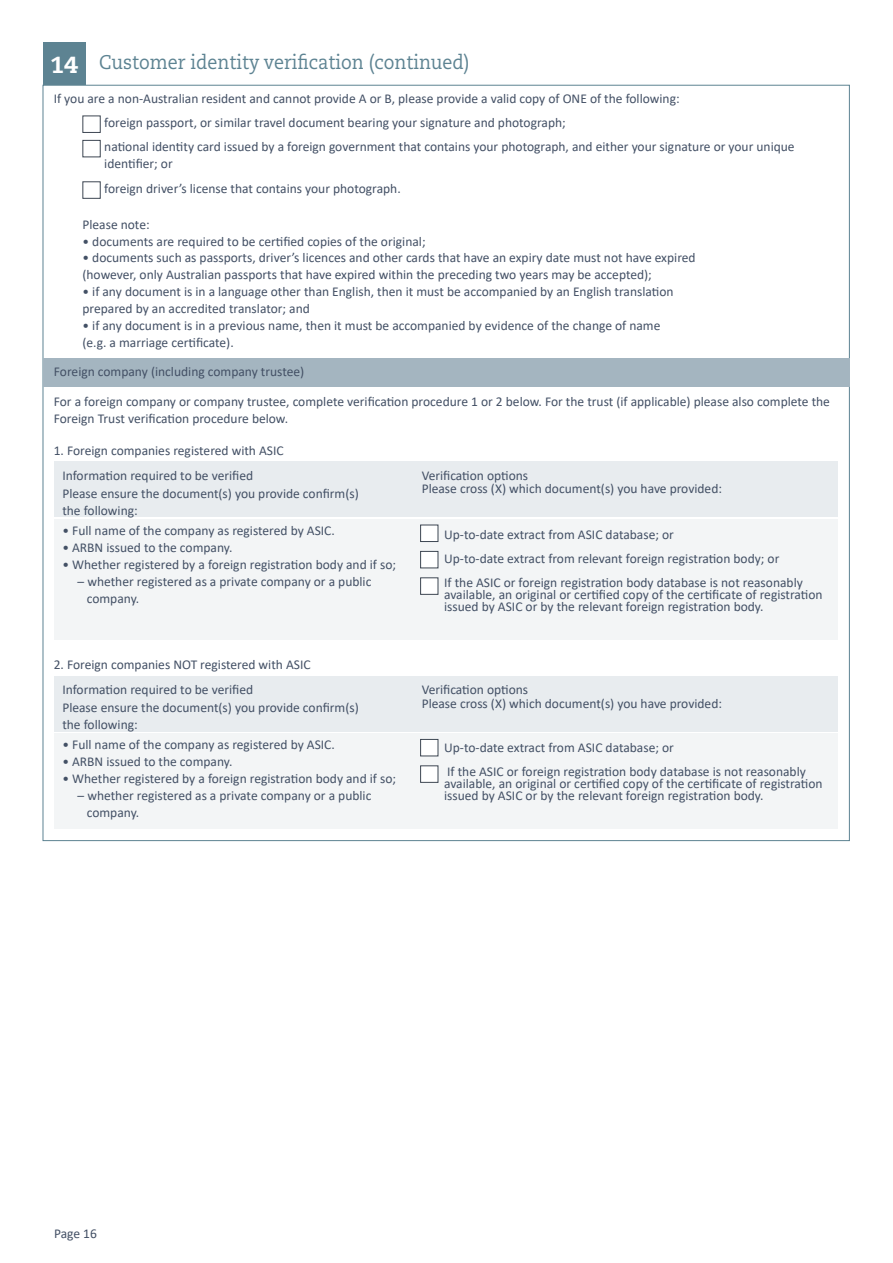
<style>
.page{position:relative;width:893px;height:1263px;background:#fff}
.page>*{position:absolute;margin:0;border:0;box-sizing:border-box;transform-origin:0 0}
.t1{font:800 23.25px "Caecilia LT Pro 85";color:#fff}
.t2{font:19.8px "Caecilia LT Pro 55 Roman";color:#5d8392;scale:.91 1}
.t3{font:13.5px "Calibri";color:#435065}
</style>
<div class="page">
<div style="left:54px;top:519px;width:360px;height:120px;background:#f3f5f6"></div>
<div style="left:54px;top:733px;width:360px;height:95px;background:#f3f5f6"></div>
<div style="left:416px;top:519px;width:422px;height:120px;background:#f3f5f6"></div>
<div style="left:416px;top:733px;width:422px;height:95px;background:#f3f5f6"></div>
<div style="left:43px;top:42px;width:42px;height:43px;background:#5d8392"></div>
<div style="left:82px;top:116px;width:19px;height:17px;border:1px solid #3d4652"></div>
<div style="left:420px;top:525px;width:18px;height:17px;background:#fff;border:1px solid #3d4652"></div>
<div style="left:420px;top:739px;width:18px;height:17px;background:#fff;border:1px solid #3d4652"></div>
<div style="left:420px;top:551px;width:18px;height:17px;background:#fff;border:1px solid #3d4652"></div>
<div style="left:420px;top:765px;width:18px;height:18px;background:#fff;border:1px solid #3d4652"></div>
<div style="left:420px;top:577px;width:18px;height:18px;background:#fff;border:1px solid #3d4652"></div>
<div style="left:82px;top:140px;width:19px;height:17px;border:1px solid #3d4652"></div>
<div style="left:82px;top:181px;width:19px;height:18px;border:1px solid #3d4652"></div>
<div style="left:43px;top:359px;width:807px;height:28px;background:#a4b5c0"></div>
<div style="left:54px;top:461px;width:360px;height:56px;background:#e8ecef"></div>
<div style="left:54px;top:676px;width:360px;height:55px;background:#e8ecef"></div>
<div style="left:416px;top:461px;width:422px;height:56px;background:#e8ecef"></div>
<div style="left:416px;top:676px;width:422px;height:55px;background:#e8ecef"></div>
<p class="t1" style="left:51px;top:49px;width:29px">14</p>
<p class="t2" style="left:99px;top:49px;width:409px">Customer identity verification (continued)</p>
<p class="t3" style="left:54px;top:89px;width:627px">If you are a non-Australian resident and cannot provide A or B, please provide a valid copy of ONE of the following:</p>
<p class="t3" style="left:104px;top:113px;width:463px">foreign passport, or similar travel document bearing your signature and photograph;</p>
<p class="t3" style="left:104px;top:137px;width:692px">national identity card issued by a foreign government that contains your photograph, and either your signature or your unique</p>
<p class="t3" style="left:104px;top:154px;width:70px">identifier; or</p>
<p class="t3" style="left:104px;top:179px;width:298px">foreign driver’s license that contains your photograph.</p>
<p class="t3" style="left:82px;top:215px;width:69px">Please note:</p>
<p class="t3" style="left:82px;top:232px;width:345px">• documents are required to be certified copies of the original;</p>
<p class="t3" style="left:82px;top:249px;width:615px">• documents such as passports, driver’s licences and other cards that have an expiry date must not have expired</p>
<p class="t3" style="left:82px;top:266px;width:571px">(however, only Australian passports that have expired within the preceding two years may be accepted);</p>
<p class="t3" style="left:82px;top:283px;width:593px">• if any document is in a language other than English, then it must be accompanied by an English translation</p>
<p class="t3" style="left:82px;top:299px;width:229px">prepared by an accredited translator; and</p>
<p class="t3" style="left:82px;top:316px;width:579px">• if any document is in a previous name, then it must be accompanied by evidence of the change of name</p>
<p class="t3" style="left:82px;top:333px;width:153px">(e.g. a marriage certificate).</p>
<p class="t3" style="left:54px;top:362px;width:252px">Foreign company (including company trustee)</p>
<p class="t3" style="left:54px;top:392px;width:778px">For a foreign company or company trustee, complete verification procedure 1 or 2 below. For the trust (if applicable) please also complete the</p>
<p class="t3" style="left:54px;top:409px;width:236px">Foreign Trust verification procedure below.</p>
<p class="t3" style="left:54px;top:441px;width:231px">1. Foreign companies registered with ASIC</p>
<p class="t3" style="left:62px;top:466px;width:192px">Information required to be verified</p>
<p class="t3" style="left:62px;top:484px;width:298px">Please ensure the document(s) you provide confirm(s)</p>
<p class="t3" style="left:62px;top:501px;width:77px">the following:</p>
<p class="t3" style="left:422px;top:466px;width:108px">Verification options</p>
<p class="t3" style="left:422px;top:479px;width:302px">Please cross (X) which document(s) you have provided:</p>
<p class="t3" style="left:62px;top:521px;width:274px">• Full name of the company as registered by ASIC.</p>
<p class="t3" style="left:62px;top:538px;width:172px">• ARBN issued to the company.</p>
<p class="t3" style="left:62px;top:555px;width:335px">• Whether registered by a foreign registration body and if so;</p>
<p class="t3" style="left:78px;top:572px;width:295px">– whether registered as a private company or a public</p>
<p class="t3" style="left:87px;top:589px;width:54px">company.</p>
<p class="t3" style="left:444px;top:525px;width:231px">Up-to-date extract from ASIC database; or</p>
<p class="t3" style="left:444px;top:549px;width:337px">Up-to-date extract from relevant foreign registration body; or</p>
<p class="t3" style="left:444px;top:573px;width:360px">If the ASIC or foreign registration body database is not reasonably</p>
<p class="t3" style="left:444px;top:585px;width:380px">available, an original or certified copy of the certificate of registration</p>
<p class="t3" style="left:444px;top:597px;width:321px">issued by ASIC or by the relevant foreign registration body.</p>
<p class="t3" style="left:54px;top:655px;width:258px">2. Foreign companies NOT registered with ASIC</p>
<p class="t3" style="left:62px;top:680px;width:192px">Information required to be verified</p>
<p class="t3" style="left:62px;top:698px;width:298px">Please ensure the document(s) you provide confirm(s)</p>
<p class="t3" style="left:62px;top:715px;width:77px">the following:</p>
<p class="t3" style="left:422px;top:680px;width:108px">Verification options</p>
<p class="t3" style="left:422px;top:694px;width:302px">Please cross (X) which document(s) you have provided:</p>
<p class="t3" style="left:62px;top:735px;width:274px">• Full name of the company as registered by ASIC.</p>
<p class="t3" style="left:62px;top:752px;width:172px">• ARBN issued to the company.</p>
<p class="t3" style="left:62px;top:769px;width:335px">• Whether registered by a foreign registration body and if so;</p>
<p class="t3" style="left:78px;top:786px;width:295px">– whether registered as a private company or a public</p>
<p class="t3" style="left:87px;top:803px;width:54px">company.</p>
<p class="t3" style="left:444px;top:738px;width:231px">Up-to-date extract from ASIC database; or</p>
<p class="t3" style="left:447px;top:762px;width:360px">If the ASIC or foreign registration body database is not reasonably</p>
<p class="t3" style="left:444px;top:774px;width:380px">available, an original or certified copy of the certificate of registration</p>
<p class="t3" style="left:444px;top:786px;width:321px">issued by ASIC or by the relevant foreign registration body.</p>
<p class="t3" style="left:54px;top:1224px;width:44px">Page 16</p>
</div>
